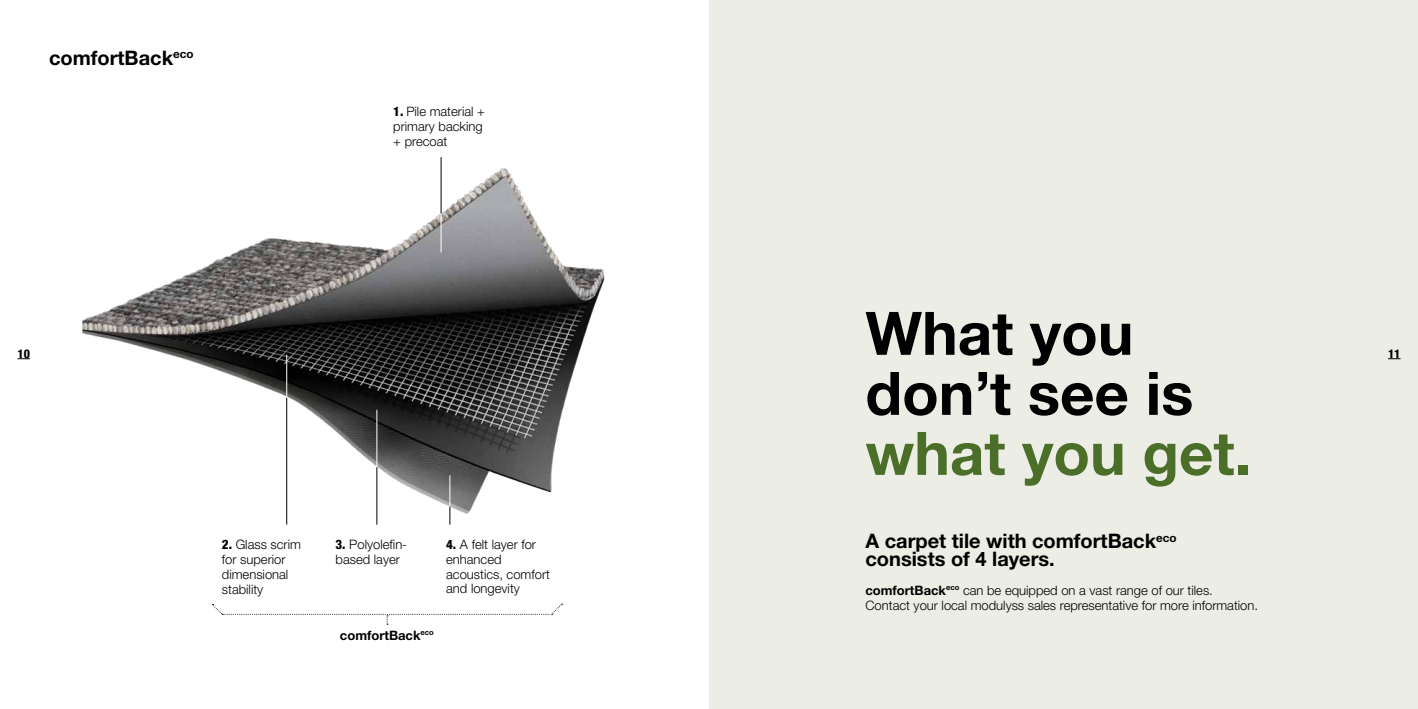
<style>
.page{position:relative;width:1418px;height:709px;background:#fff}
.page>*{position:absolute;margin:0;border:0;box-sizing:border-box;transform-origin:0 0}
.t1{font:700 60px/60px "Helvetica Neue LT Std";color:#000}
.t2{font:700 60px "Helvetica Neue LT Std";color:#4b6e29}
.t3{font:700 20px/17.9px "Helvetica Neue LT Std";color:#000}
.t4{font:300 13px/15px "Helvetica Neue LT Std";color:#000}
.t5{font:700 13px "Helvetica Neue LT Std";color:#000}
.t6{font:800 condensed 12px "Helvetica Neue LT Std";color:#000}
.s1{font-weight:800;font-stretch:condensed}
.s2{font-weight:700}
</style>
<div class="page">
<svg style="left:17px;top:358px;width:13px;height:1px"></svg>
<img style="left:82px;top:157px;width:523px;height:368px">
<hr style="left:286px;top:355px;width:1px;height:95px;background:#fff">
<hr style="left:376px;top:410px;width:1px;height:101px;background:#fff">
<hr style="left:449px;top:475px;width:1px;height:95px;background:#fff">
<hr style="left:286px;top:398px;width:1px;height:126px;background:#000">
<hr style="left:376px;top:467px;width:1px;height:57px;background:#000">
<svg style="left:449px;top:506px;width:1px;height:18px"></svg>
<div style="left:709px;top:0;width:708px;height:709px;background:#ecede5"></div>
<hr style="left:441px;top:165px;width:1px;height:87px;background:#fff">
<hr style="left:441px;top:157px;width:1px;height:56px;background:#000">
<svg style="left:212px;top:604px;width:350px;height:21px"></svg>
<h2 class="t3" style="left:49px;top:48px;width:146px">comfortBack<sup>eco</sup></h2>
<p class="t4" style="left:393px;top:103px;width:93px"><span class="s1">1.</span> Pile material + primary backing + precoat</p>
<h1 class="t1" style="left:865px;top:302px;width:329px">What you don’t see is</h1>
<h1 class="t2" style="left:865px;top:416px;width:387px">what you get.</h1>
<p class="t6" style="left:17px;top:346px;width:14px">10</p>
<p class="t6" style="left:1387px;top:346px;width:14px">11</p>
<p class="t4" style="left:222px;top:537px;width:80px"><span class="s1">2.</span> Glass scrim for superior dimensional stability</p>
<p class="t4" style="left:335px;top:537px;width:73px"><span class="s1">3.</span> Polyolefin&shy;based layer</p>
<p class="t4" style="left:446px;top:537px;width:105px;line-height:14.6px"><span class="s1">4.</span> A felt layer for enhanced acoustics, comfort and longevity</p>
<p class="t5" style="left:340px;top:627px;width:95px">comfortBack<sup>eco</sup></p>
<h2 class="t3" style="left:865px;top:532px;width:313px">A carpet tile with comfortBack<sup>eco </sup>consists of 4 layers.</h2>
<p class="t4" style="left:865px;top:582px;width:394px"><span class="s2">comfortBack</span><sup>eco</sup> can be equipped on a vast range of our tiles.<br>Contact your local modulyss sales representative for more information.</p>
</div>
